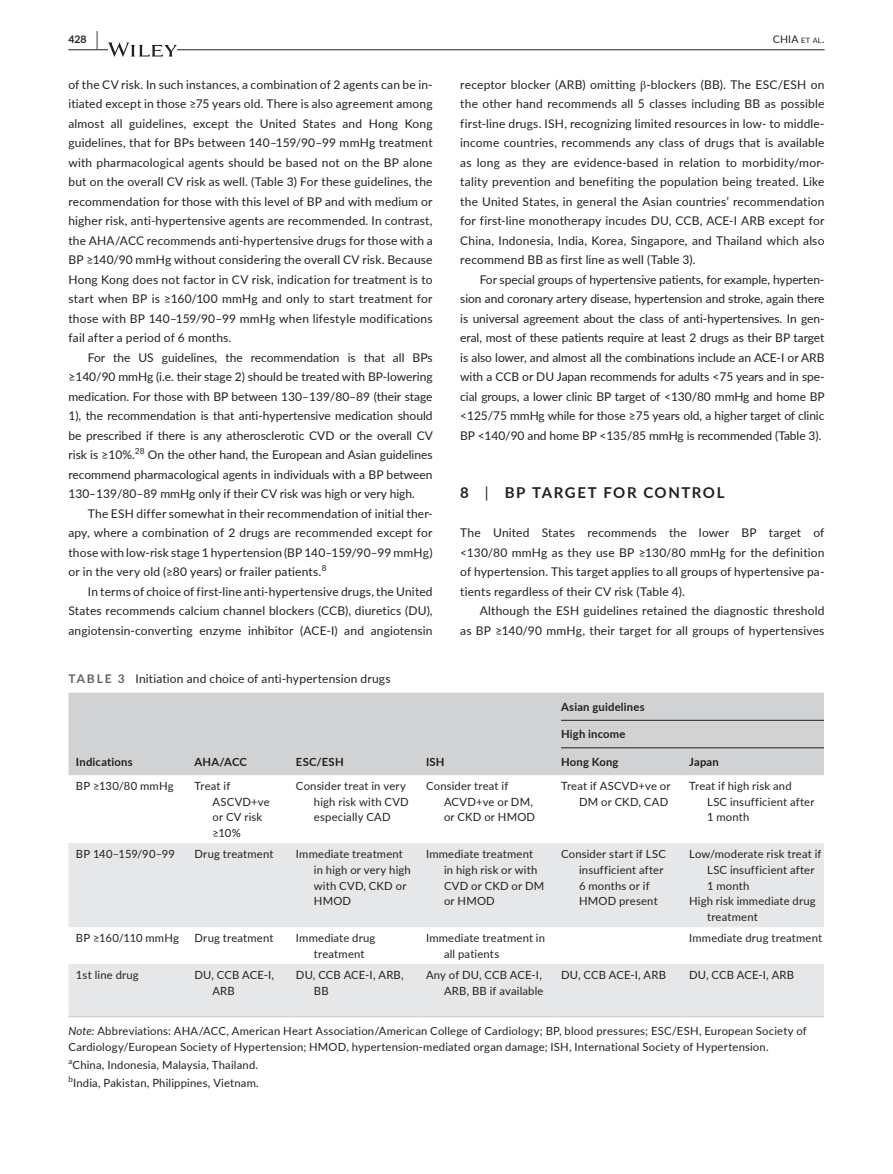
<style>
.page{position:relative;width:893px;height:1174px;background:#fff}
.page>*{position:absolute;margin:0;border:0;box-sizing:border-box;transform-origin:0 0}
.t1{font:700 15px "Lato";letter-spacing:.105em;color:#231f20}
.t2{font:12px/19.5px "Lato";letter-spacing:.01em;color:#231f20;text-align:justify}
.t3{font:11.25px/15.8px "Lato";letter-spacing:.015em;color:#231f20}
.t4{font:700 11.25px "Lato";letter-spacing:.015em;color:#231f20}
.t5{font:10.5px "Lato";color:#231f20}
.t6{font:700 10.5px "Lato";color:#231f20}
.t7{font:8.4px "Lato";color:#231f20}
.t8{font:7.8px "Lato";color:#231f20}
.s1{font-size:19.5px}
.s2{font-size:7.35px}
.s3{font-family:"STIX"}
.s4{font-weight:400}
.s5{font-weight:700;color:#636366}
.s6{font-style:italic}
</style>
<div class="page">
<hr style="left:68px;top:49px;width:756px;height:1px;background:#231f20">
<svg style="left:108px;top:42px;width:69px;height:15px"></svg>
<div style="left:68px;top:692px;width:756px;height:83px;background:#d1d2d4"></div>
<svg style="left:68px;top:843px;width:756px;height:172px;fill:#e6e7e9"></svg>
<hr style="left:68px;top:1015px;width:119px;height:2px;background:#d1d2d4">
<hr style="left:187px;top:1015px;width:101px;height:2px;background:#d1d2d4">
<hr style="left:288px;top:1015px;width:130px;height:2px;background:#d1d2d4">
<hr style="left:418px;top:1015px;width:135px;height:2px;background:#d1d2d4">
<hr style="left:553px;top:1015px;width:129px;height:2px;background:#d1d2d4">
<hr style="left:682px;top:1015px;width:211px;height:2px;background:#d1d2d4">
<hr style="left:561px;top:720px;width:332px;height:1px;background:#231f20">
<hr style="left:561px;top:747px;width:332px;height:1px;background:#231f20">
<div style="left:824px;top:673px;width:69px;height:429px;background:#fff"></div>
<p class="t6" style="left:68px;top:31px;width:31px">428 <span class="s1">|</span></p>
<p class="t5" style="left:773px;top:31px;width:53px">CHIA <span class="s2">et al</span>.</p>
<p class="t2" style="left:68px;top:74px;width:366px">of the CV risk. In such instances, a combination of 2 agents can be in&shy;itiated except in those ≥75 years old. There is also agreement among almost all guidelines, except the United States and Hong Kong guidelines, that for BPs between 140–159/90–99 mmHg treatment with pharmacological agents should be based not on the BP alone but on the overall CV risk as well. (Table 3) For these guidelines, the recommendation for those with this level of BP and with medium or higher risk, anti-hypertensive agents are recommended. In contrast, the AHA/ACC recommends anti-hypertensive drugs for those with a BP ≥140/90 mmHg without considering the overall CV risk. Because Hong Kong does not factor in CV risk, indication for treatment is to start when BP is ≥160/100 mmHg and only to start treatment for those with BP 140–159/90–99 mmHg when lifestyle modifications fail after a period of 6 months.</p>
<p class="t2" style="left:68px;top:347px;width:366px;text-indent:20px">For the US guidelines, the recommendation is that all BPs ≥140/90 mmHg (i.e. their stage 2) should be treated with BP-lowering medication. For those with BP between 130–139/80–89 (their stage 1), the recommendation is that anti-hypertensive medication should be prescribed if there is any atherosclerotic CVD or the overall CV risk is ≥10%.</p>
<p class="t2" style="left:460px;top:74px;width:366px">receptor blocker (ARB) omitting <span class="s3">β</span>-blockers (BB). The ESC/ESH on the other hand recommends all 5 classes including BB as possible first-line drugs. ISH, recognizing limited resources in low- to middle&shy;income countries, recommends any class of drugs that is available as long as they are evidence-based in relation to morbidity/mor&shy;tality prevention and benefiting the population being treated. Like the United States, in general the Asian countries’ recommendation for first-line monotherapy incudes DU, CCB, ACE-I ARB except for China, Indonesia, India, Korea, Singapore, and Thailand which also recommend BB as first line as well (Table 3).</p>
<p class="t2" style="left:460px;top:269px;width:366px;text-indent:20px">For special groups of hypertensive patients, for example, hyperten&shy;sion and coronary artery disease, hypertension and stroke, again there is universal agreement about the class of anti-hypertensives. In gen&shy;eral, most of these patients require at least 2 drugs as their BP target is also lower, and almost all the combinations include an ACE-I or ARB with a CCB or DU Japan recommends for adults &lt;75 years and in spe&shy;cial groups, a lower clinic BP target of &lt;130/80 mmHg and home BP &lt;125/75 mmHg while for those ≥75 years old, a higher target of clinic BP &lt;140/90 and home BP &lt;135/85 mmHg is recommended (Table 3).</p>
<p class="t7" style="left:135px;top:445px;width:11px">28</p>
<p class="t2" style="left:68px;top:444px;width:366px;text-indent:80px">On the other hand, the European and Asian guidelines recommend pharmacological agents in individuals with a BP between 130–139/80–89 mmHg only if their CV risk was high or very high.</p>
<p class="t2" style="left:68px;top:503px;width:366px;text-indent:20px">The ESH differ somewhat in their recommendation of initial ther&shy;apy, where a combination of 2 drugs are recommended except for those with low-risk stage 1 hypertension (BP 140–159/90–99 mmHg) or in the very old (≥80 years) or frailer patients.</p>
<p class="t1" style="left:460px;top:482px;width:266px">8 <span class="s4">|</span> BP TARGET FOR CONTROL</p>
<p class="t2" style="left:460px;top:522px;width:366px">The United States recommends the lower BP target of &lt;130/80 mmHg as they use BP ≥130/80 mmHg for the definition of hypertension. This target applies to all groups of hypertensive pa&shy;tients regardless of their CV risk (Table 4).</p>
<p class="t2" style="left:460px;top:600px;width:366px;text-align:right">Although the ESH guidelines retained the diagnostic threshold<br>as BP ≥140/90 mmHg, their target for all groups of hypertensives</p>
<p class="t7" style="left:322px;top:562px;width:6px">8</p>
<p class="t2" style="left:68px;top:581px;width:366px;text-indent:20px">In terms of choice of first-line anti-hypertensive drugs, the United States recommends calcium channel blockers (CCB), diuretics (DU), angiotensin-converting enzyme inhibitor (ACE-I) and angiotensin</p>
<p class="t2" style="left:68px;top:668px;width:324px"><span class="s5">TABLE 3</span> Initiation and choice of anti-hypertension drugs</p>
<p class="t4" style="left:76px;top:753px;width:58px">Indications</p>
<p class="t4" style="left:194px;top:753px;width:54px">AHA/ACC</p>
<p class="t4" style="left:296px;top:753px;width:49px">ESC/ESH</p>
<p class="t4" style="left:426px;top:753px;width:20px">ISH</p>
<p class="t4" style="left:561px;top:698px;width:85px">Asian guidelines</p>
<p class="t4" style="left:561px;top:726px;width:66px">High income</p>
<p class="t4" style="left:561px;top:753px;width:59px">Hong Kong</p>
<p class="t4" style="left:689px;top:753px;width:31px">Japan</p>
<p class="t3" style="left:76px;top:777px;width:99px">BP ≥130/80 mmHg</p>
<p class="t3" style="left:212px;top:777px;width:59px;text-indent:-18px">Treat if<br>ASCVD+ve or CV risk ≥10%</p>
<p class="t3" style="left:314px;top:777px;width:96px;text-indent:-18px">Consider treat in very high risk with CVD especially CAD</p>
<p class="t3" style="left:444px;top:777px;width:93px;text-indent:-18px">Consider treat if<br>ACVD+ve or DM, or CKD or HMOD</p>
<p class="t3" style="left:561px;top:777px;width:111px;text-align:right">Treat if ASCVD+ve or<br>DM or CKD, CAD</p>
<p class="t3" style="left:707px;top:777px;width:109px;text-indent:-18px">Treat if high risk and<br>LSC insufficient after<br>1 month</p>
<p class="t3" style="left:76px;top:845px;width:101px">BP 140–159/90–99</p>
<p class="t3" style="left:194px;top:845px;width:81px">Drug treatment</p>
<p class="t3" style="left:314px;top:845px;width:98px;text-indent:-18px">Immediate treatment in high or very high with CVD, CKD or<br>HMOD</p>
<p class="t3" style="left:444px;top:845px;width:102px;text-indent:-18px">Immediate treatment in high risk or with<br>CVD or CKD or DM or HMOD</p>
<p class="t3" style="left:579px;top:845px;width:88px;text-indent:-18px">Consider start if LSC insufficient after<br>6 months or if<br>HMOD present</p>
<p class="t3" style="left:689px;top:845px;width:134px">Low/moderate risk treat if</p>
<p class="t3" style="left:707px;top:861px;width:109px">LSC insufficient after</p>
<p class="t3" style="left:707px;top:877px;width:44px">1 month</p>
<p class="t3" style="left:689px;top:893px;width:128px">High risk immediate drug</p>
<p class="t3" style="left:707px;top:908px;width:52px">treatment</p>
<p class="t3" style="left:76px;top:930px;width:105px">BP ≥160/110 mmHg</p>
<p class="t3" style="left:194px;top:930px;width:81px">Drug treatment</p>
<p class="t3" style="left:314px;top:930px;width:63px;text-indent:-18px">Immediate drug treatment</p>
<p class="t3" style="left:444px;top:930px;width:103px;text-indent:-18px">Immediate treatment in all patients</p>
<p class="t3" style="left:689px;top:930px;width:135px">Immediate drug treatment</p>
<p class="t3" style="left:76px;top:966px;width:64px">1st line drug</p>
<p class="t3" style="left:212px;top:966px;width:63px;text-indent:-18px">DU, CCB ACE-I,<br>ARB</p>
<p class="t3" style="left:314px;top:966px;width:91px;text-indent:-18px">DU, CCB ACE-I, ARB,<br>BB</p>
<p class="t3" style="left:426px;top:966px;width:119px;text-align:right">Any of DU, CCB ACE-I,<br>ARB, BB if available</p>
<p class="t3" style="left:561px;top:966px;width:106px">DU, CCB ACE-I, ARB</p>
<p class="t3" style="left:689px;top:966px;width:106px">DU, CCB ACE-I, ARB</p>
<p class="t3" style="left:68px;top:1023px;width:740px"><span class="s6">Note:</span> Abbreviations: AHA/ACC, American Heart Association/American College of Cardiology; BP, blood pressures; ESC/ESH, European Society of<br>Cardiology/European Society of Hypertension; HMOD, hypertension-mediated organ damage; ISH, International Society of Hypertension.</p>
<p class="t8" style="left:68px;top:1055px;width:5px">a</p>
<p class="t3" style="left:73px;top:1056px;width:187px">China, Indonesia, Malaysia, Thailand.</p>
<p class="t8" style="left:68px;top:1073px;width:6px">b</p>
<p class="t3" style="left:73px;top:1074px;width:187px">India, Pakistan, Philippines, Vietnam.</p>
</div>
